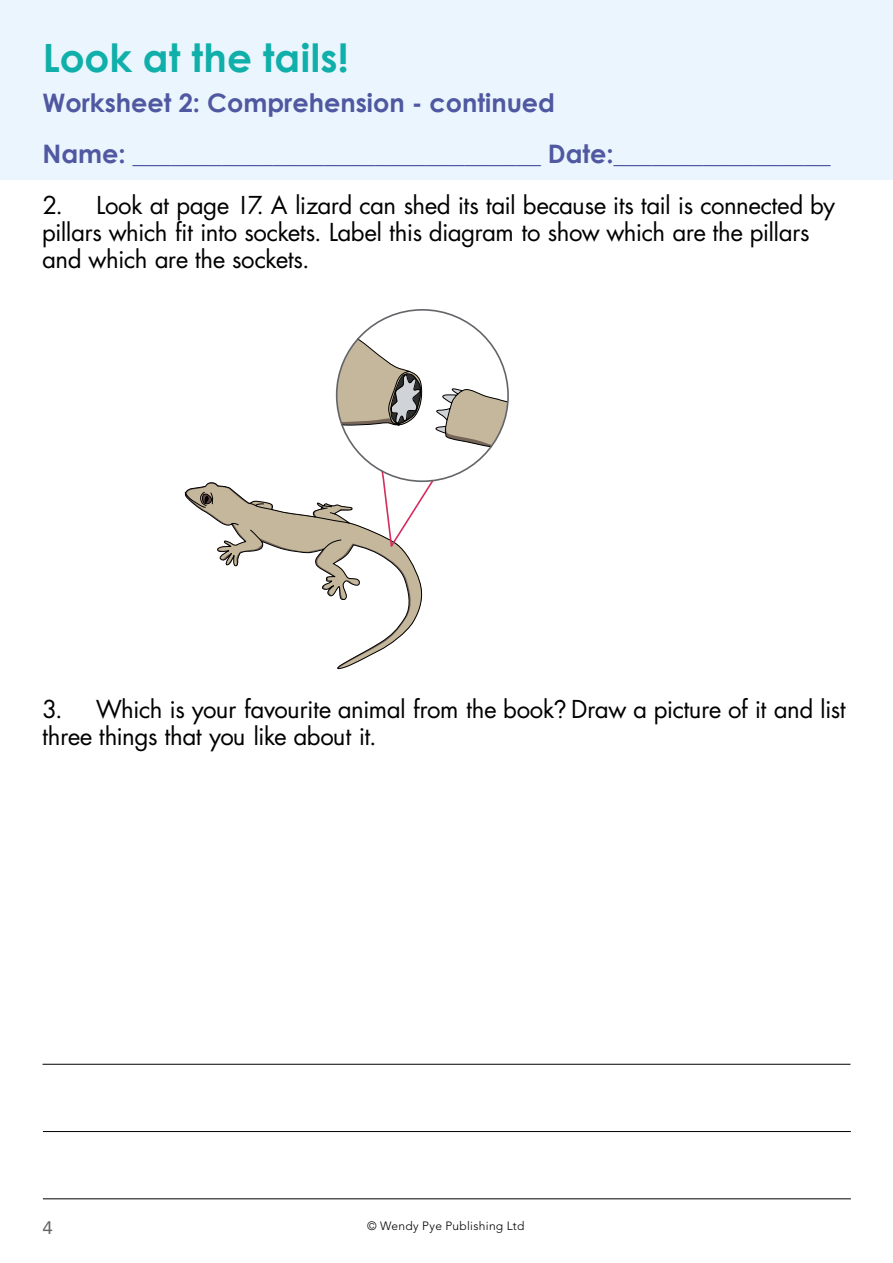
<style>
.page{position:relative;width:893px;height:1263px;background:#fff}
.page>*{position:absolute;margin:0;border:0;box-sizing:border-box;transform-origin:0 0}
.t1{font:700 39px "Century Gothic";letter-spacing:.005em;color:#11afaa}
.t2{font:700 25.5px/51px "Century Gothic";color:#4f58a0}
.t3{font:24px/27px "US Asunshine";letter-spacing:-.005em;color:#000}
.t4{font:18px "Avenir LT Std";color:#636569;scale:1.05 1}
.t5{font:300 12px "Avenir LT Std";letter-spacing:.025em;color:#000}
</style>
<div class="page">
<div style="left:0;top:0;width:893px;height:179px;background:#eaf5fd"></div>
<hr style="left:43px;top:1131px;width:808px;height:1px;background:#000">
<hr style="left:43px;top:1198px;width:808px;height:1px;background:#000">
<hr style="left:43px;top:1064px;width:807px;height:1px;background:#000">
<svg style="left:185px;top:466px;width:255px;height:203px"></svg>
<div style="left:337px;top:309px;width:171px;height:172px;background:#fff;border-radius:50%"></div>
<svg style="left:337px;top:338px;width:172px;height:110px"></svg>
<h1 class="t1" style="left:43px;top:28px;width:307px">Look at the tails!</h1>
<p class="t2" style="left:43px;top:76px;width:789px">Worksheet 2: Comprehension - continued<br>Name: ________________________________ Date:_________________</p>
<p class="t3" style="left:43px;top:191px;width:794px">2. Look at page 17. A lizard can shed its tail because its tail is connected by pillars which fit into sockets. Label this diagram to show which are the pillars and which are the sockets.</p>
<p class="t3" style="left:43px;top:695px;width:805px">3. Which is your favourite animal from the book? Draw a picture of it and list three things that you like about it.</p>
<p class="t4" style="left:43px;top:1217px;width:12px">4</p>
<p class="t5" style="left:367px;top:1218px;width:159px">© Wendy Pye Publishing Ltd</p>
</div>
